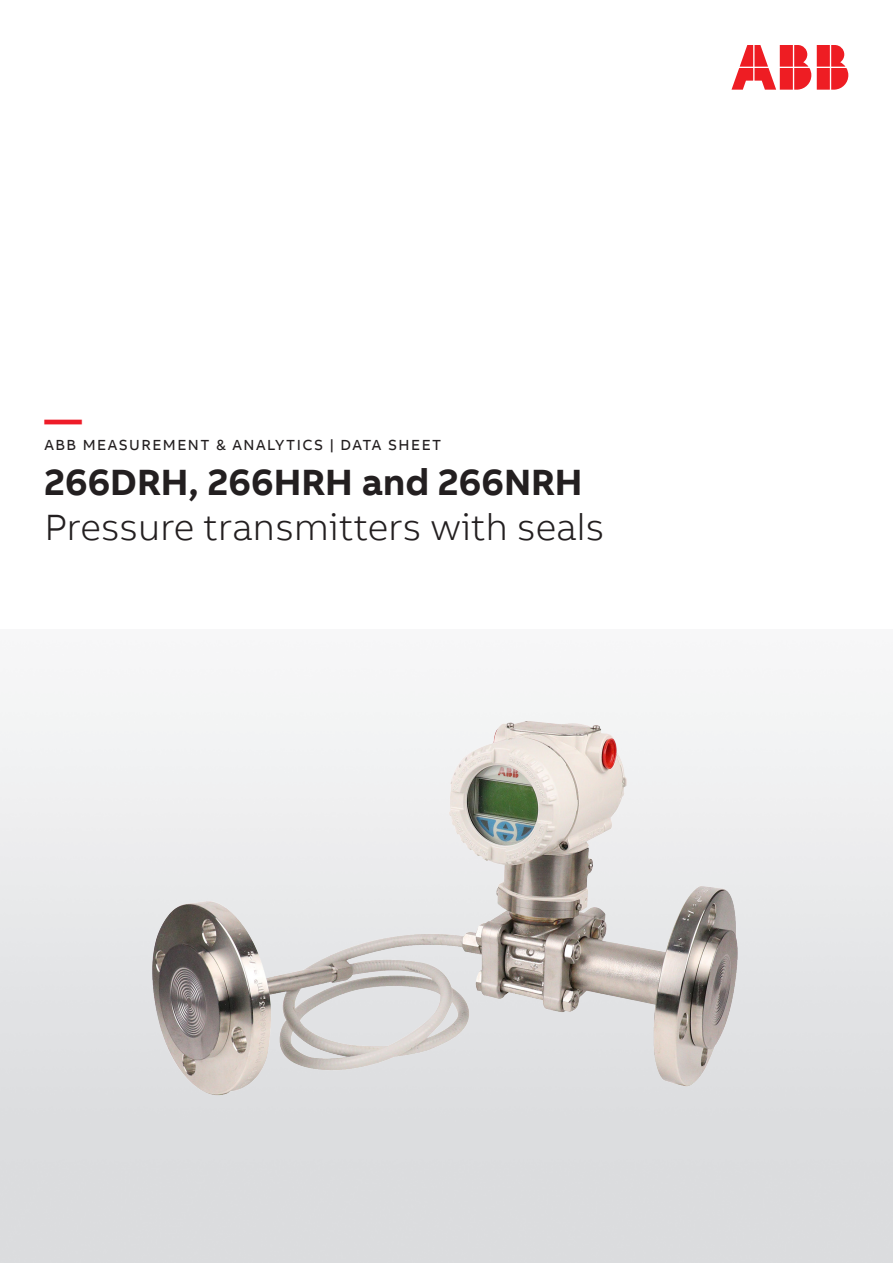
<style>
.page{position:relative;width:893px;height:1263px;background:#fff}
.page>*{position:absolute;margin:0;border:0;box-sizing:border-box;transform-origin:0 0}
.Product_Description{font:300 37.5px "AB Bvoice";color:#231f20}
.Product_Name_Number{font:700 37.5px "AB Bvoice";color:#231f20}
.t1{font:700 37.5px "AB Bvoice";color:#ee1c28}
.Document_Number_10pt{font:15px "AB Bvoice";letter-spacing:.1em;color:#231f20}
</style>
<div class="page">
<svg style="left:731px;top:45px;width:117px;height:45px"></svg>
<img style="left:147px;top:711px;width:596px;height:394px">
<p class="t1" style="left:44px;top:395px;width:39px">—</p>
<p class="Document_Number_10pt" style="left:44px;top:435px;width:398px">ABB MEASUREMENT &amp; ANALYTICS | DATA SHEET</p>
<p class="Product_Name_Number" style="left:44px;top:458px;width:540px">266DRH, 266HRH and 266NRH</p>
<p class="Product_Description" style="left:44px;top:505px;width:562px">Pressure transmitters with seals</p>
</div>
